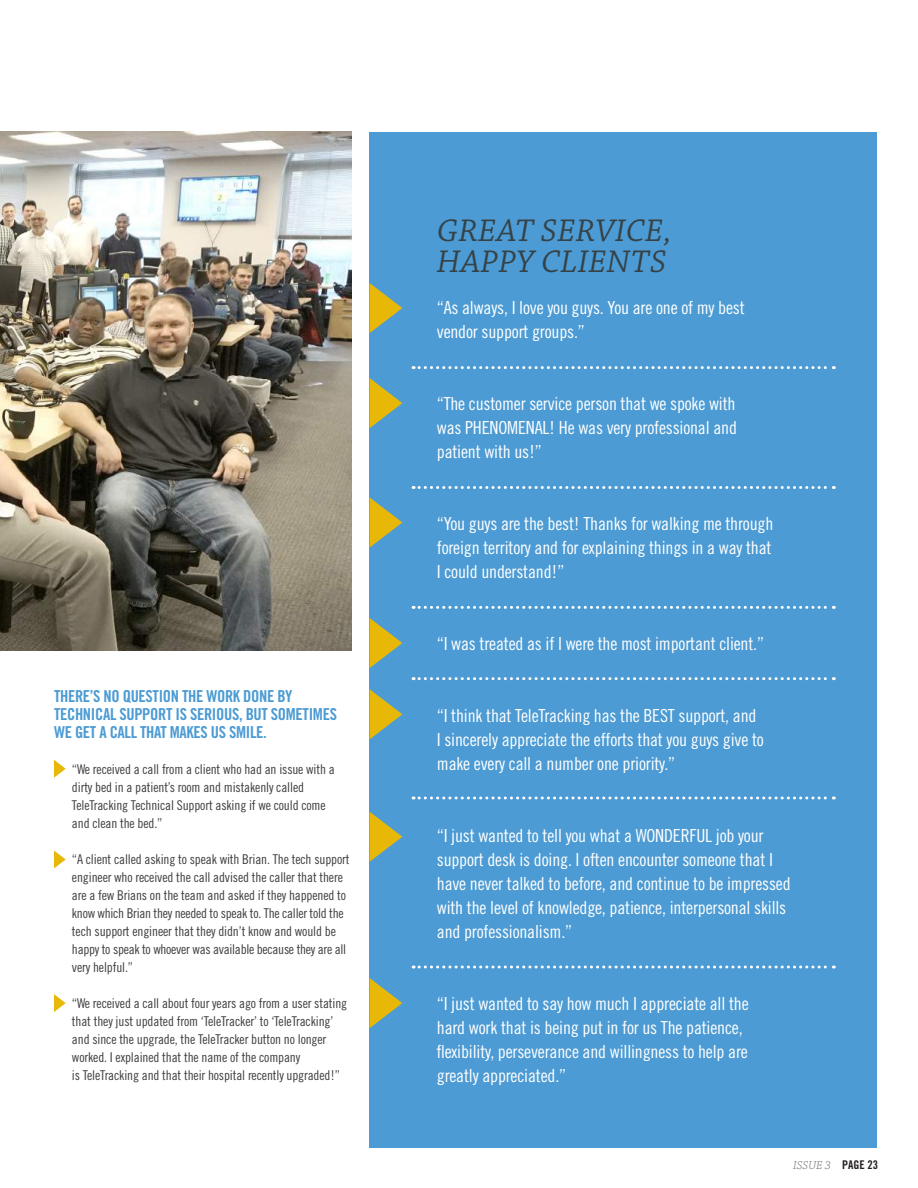
<style>
.page{position:relative;width:918px;height:1188px;background:#fff}
.page>*{position:absolute;margin:0;border:0;box-sizing:border-box;transform-origin:0 0}
.t1{font:italic 33px/31.5px "Chaparral Pro";letter-spacing:.015em;color:#354247}
.t2{font:18px/24px "Trade Gothic LT Std Cn 18";letter-spacing:-.01em;color:#fff}
.t3{font:16.5px/18px "Trade Gothic LT Std Bd Cn 20";letter-spacing:-.02em;color:#4c9bd4}
.t4{font:13.5px/18px "Trade Gothic LT Std Cn 18";letter-spacing:-.01em;color:#3e3e3f}
.t5{font:italic 300 12px "Chaparral Pro";letter-spacing:.005em;color:#6c6d70}
.s1{font-family:"Trade Gothic LT Std Bd Cn 20";font-weight:400;font-style:normal;color:#231f20}
</style>
<div class="page">
<img style="left:0;top:132px;width:352px;height:518px">
<div style="left:370px;top:132px;width:507px;height:1016px;background:#4c9bd4"></div>
<svg style="left:54px;top:760px;width:12px;height:18px"></svg>
<svg style="left:54px;top:850px;width:12px;height:18px"></svg>
<svg style="left:54px;top:994px;width:12px;height:18px"></svg>
<svg style="left:413px;top:366px;width:421px;height:3px"></svg>
<svg style="left:413px;top:486px;width:421px;height:3px"></svg>
<svg style="left:413px;top:606px;width:421px;height:3px"></svg>
<svg style="left:413px;top:677px;width:421px;height:3px"></svg>
<svg style="left:413px;top:796px;width:421px;height:4px"></svg>
<svg style="left:413px;top:966px;width:421px;height:3px"></svg>
<svg style="left:370px;top:283px;width:32px;height:50px"></svg>
<svg style="left:370px;top:378px;width:32px;height:50px"></svg>
<svg style="left:370px;top:497px;width:32px;height:50px"></svg>
<svg style="left:370px;top:618px;width:32px;height:50px"></svg>
<svg style="left:370px;top:689px;width:32px;height:50px"></svg>
<svg style="left:370px;top:812px;width:32px;height:50px"></svg>
<svg style="left:370px;top:978px;width:32px;height:50px"></svg>
<p class="t3" style="left:54px;top:687px;width:285px">THERE’S NO QUESTION THE WORK DONE BY<br>TECHNICAL SUPPORT IS SERIOUS, BUT SOMETIMES<br>WE GET A CALL THAT MAKES US SMILE.</p>
<p class="t4" style="left:72px;top:760px;width:264px;text-indent:-18px">• “We received a call from a client who had an issue with a dirty bed in a patient’s room and mistakenly called TeleTracking Technical Support asking if we could come and clean the bed.”</p>
<p class="t4" style="left:72px;top:850px;width:279px;text-indent:-18px">• “A client called asking to speak with Brian. The tech support engineer who received the call advised the caller that there are a few Brians on the team and asked if they happened to know which Brian they needed to speak to. The caller told the tech support engineer that they didn’t know and would be happy to speak to whoever was available because they are all very helpful.”</p>
<p class="t4" style="left:72px;top:994px;width:277px;text-indent:-18px">• “We received a call about four years ago from a user stating that they just updated from ‘TeleTracker’ to ‘TeleTracking’ and since the upgrade, the TeleTracker button no longer worked. I explained that the name of the company<br>is TeleTracking and that their hospital recently upgraded!”</p>
<h1 class="t1" style="left:437px;top:216px;width:237px">GREAT SERVICE,<br>HAPPY CLIENTS</h1>
<p class="t2" style="left:437px;top:296px;width:309px">“As always, I love you guys. You are one of my best vendor support groups.”</p>
<p class="t2" style="left:437px;top:392px;width:302px;text-align:justify">“The customer service person that we spoke with was PHENOMENAL! He was very professional and patient with us!”</p>
<p class="t2" style="left:437px;top:512px;width:338px;text-align:justify">“You guys are the best! Thanks for walking me through foreign territory and for explaining things in a way that I could understand!”</p>
<p class="t2" style="left:437px;top:632px;width:329px">“I was treated as if I were the most important client.”</p>
<p class="t2" style="left:437px;top:704px;width:329px">“I think that TeleTracking has the BEST support, and<br>I sincerely appreciate the efforts that you guys give to make every call a number one priority.”</p>
<p class="t2" style="left:437px;top:824px;width:355px">“I just wanted to tell you what a WONDERFUL job your support desk is doing. I often encounter someone that I have never talked to before, and continue to be impressed with the level of knowledge, patience, interpersonal skills and professionalism.”</p>
<p class="t2" style="left:437px;top:992px;width:313px">“I just wanted to say how much I appreciate all the hard work that is being put in for us The patience, flexibility, perseverance and willingness to help are greatly appreciated.”</p>
<p class="t5" style="left:793px;top:1158px;width:86px">ISSUE 3 <span class="s1">PAGE 23</span></p>
</div>
